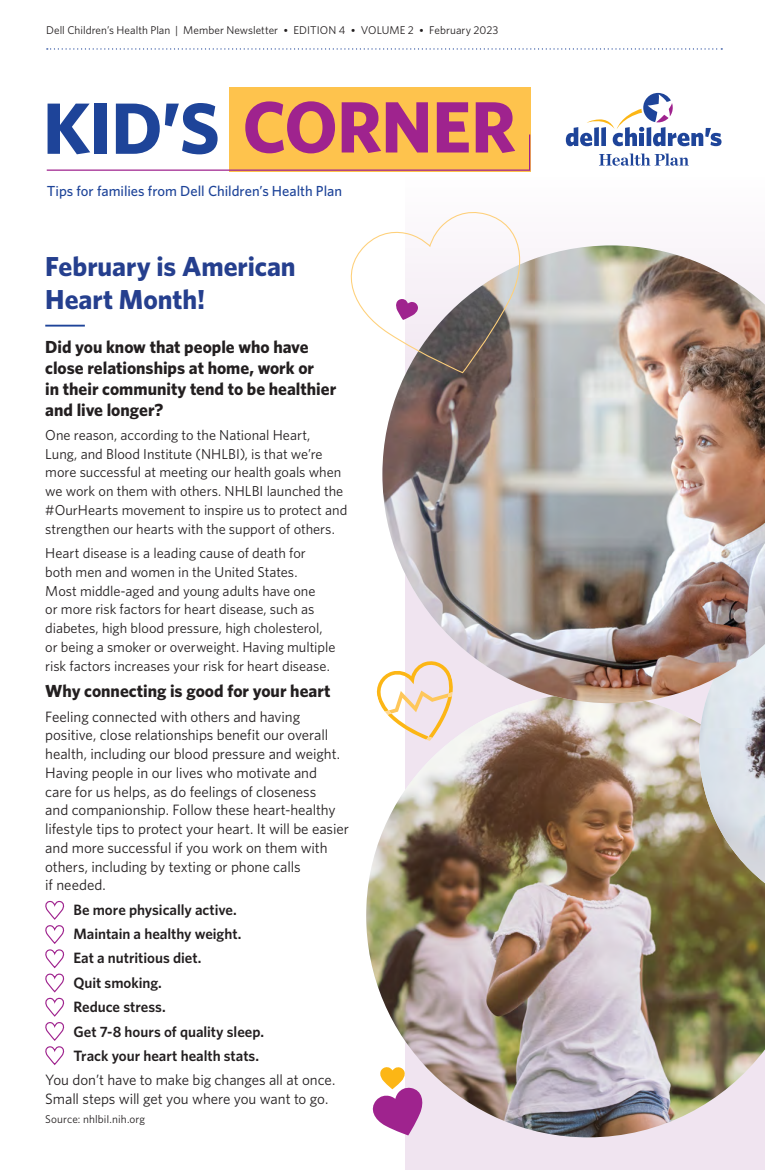
<style>
.page{position:relative;width:765px;height:1170px;background:#fff}
.page>*{position:absolute;margin:0;border:0;box-sizing:border-box;transform-origin:0 0}
.t1{font:700 72.75px "Whitney";letter-spacing:-.01em;color:#9f238e}
.t2{font:700 27.5px/33px "Whitney";color:#253f8e}
.t3{font:700 17.5px/21px "Whitney";color:#231f20}
.t4{font:15px/18.8px "Whitney";letter-spacing:-.005em;color:#231f20}
.t5{font:600 15px "Whitney";color:#231f20}
.t6{font:500 14.62px "Whitney";letter-spacing:-.005em;color:#1e4499}
.t7{font:14.38px/18.8px "Whitney";letter-spacing:-.005em;color:#231f20}
.t8{font:11.25px "Whitney";letter-spacing:.005em;color:#231f20}
.s1{font-family:"Chronicle Text G1"}
.s2{color:#1e4499}
</style>
<div class="page">
<div style="left:405px;top:178px;width:360px;height:992px;background:#f0e4f0"></div>
<div style="left:371px;top:171px;width:394px;height:226px;background:#fff"></div>
<img style="left:366px;top:703px;width:399px;height:434px">
<svg style="left:45px;top:900px;width:20px;height:166px"></svg>
<hr style="left:45px;top:325px;width:40px;height:2px;background:#1e4499">
<svg style="left:699px;top:883px;width:66px;height:37px;background:#6a5a2e"></svg>
<img style="left:699px;top:703px;width:66px;height:180px">
<svg style="left:369px;top:1067px;width:56px;height:68px"></svg>
<img style="left:382px;top:245px;width:383px;height:458px">
<svg style="left:374px;top:659px;width:79px;height:82px"></svg>
<svg style="left:350px;top:212px;width:180px;height:162px"></svg>
<div style="left:229px;top:87px;width:302px;height:84px;background:#fec34d"></div>
<svg style="left:46px;top:134px;width:485px;height:37px"></svg>
<svg style="left:566px;top:93px;width:156px;height:53px"></svg>
<svg style="left:599px;top:154px;width:90px;height:12px"></svg>
<svg style="left:47px;top:48px;width:675px;height:2px"></svg>
<p class="t8" style="left:46px;top:24px;width:454px">Dell Children’s Health Plan | Member Newsletter <span class="s1">•</span> EDITION 4 <span class="s1">•</span> VOLUME 2 <span class="s1">•</span> February 2023</p>
<p class="t1" style="left:43px;top:83px;width:474px"><span class="s2">KID’S</span> CORNER</p>
<p class="t6" style="left:47px;top:182px;width:297px">Tips for families from Dell Children’s Health Plan</p>
<p class="t2" style="left:45px;top:249px;width:252px">February is American<br>Heart Month!</p>
<p class="t3" style="left:45px;top:336px;width:293px">Did you know that people who have close relationships at home, work or<br>in their community tend to be healthier and live longer?</p>
<p class="t7" style="left:45px;top:425px;width:304px">One reason, according to the National Heart,<br>Lung, and Blood Institute (NHLBI), is that we’re more successful at meeting our health goals when we work on them with others. NHLBI launched the #OurHearts movement to inspire us to protect and strengthen our hearts with the support of others.</p>
<p class="t7" style="left:45px;top:543px;width:292px">Heart disease is a leading cause of death for both men and women in the United States.<br>Most middle-aged and young adults have one<br>or more risk factors for heart disease, such as diabetes, high blood pressure, high cholesterol, or being a smoker or overweight. Having multiple risk factors increases your risk for heart disease.</p>
<p class="t3" style="left:45px;top:680px;width:287px">Why connecting is good for your heart</p>
<p class="t4" style="left:45px;top:707px;width:305px">Feeling connected with others and having positive, close relationships benefit our overall health, including our blood pressure and weight.<br>Having people in our lives who motivate and<br>care for us helps, as do feelings of closeness<br>and companionship. Follow these heart-healthy lifestyle tips to protect your heart. It will be easier and more successful if you work on them with others, including by texting or phone calls<br>if needed.</p>
<p class="t5" style="left:73px;top:900px;width:165px">Be more physically active.</p>
<p class="t5" style="left:73px;top:925px;width:170px">Maintain a healthy weight.</p>
<p class="t5" style="left:73px;top:949px;width:130px">Eat a nutritious diet.</p>
<p class="t5" style="left:73px;top:974px;width:90px">Quit smoking.</p>
<p class="t5" style="left:73px;top:998px;width:94px">Reduce stress.</p>
<p class="t5" style="left:73px;top:1022px;width:192px">Get 7-8 hours of quality sleep.</p>
<p class="t5" style="left:73px;top:1047px;width:187px">Track your heart health stats.</p>
<p class="t4" style="left:45px;top:1070px;width:292px">You don’t have to make big changes all at once.<br>Small steps will get you where you want to go.</p>
<p class="t8" style="left:45px;top:1113px;width:101px">Source: nhlbiI.nih.org</p>
</div>
